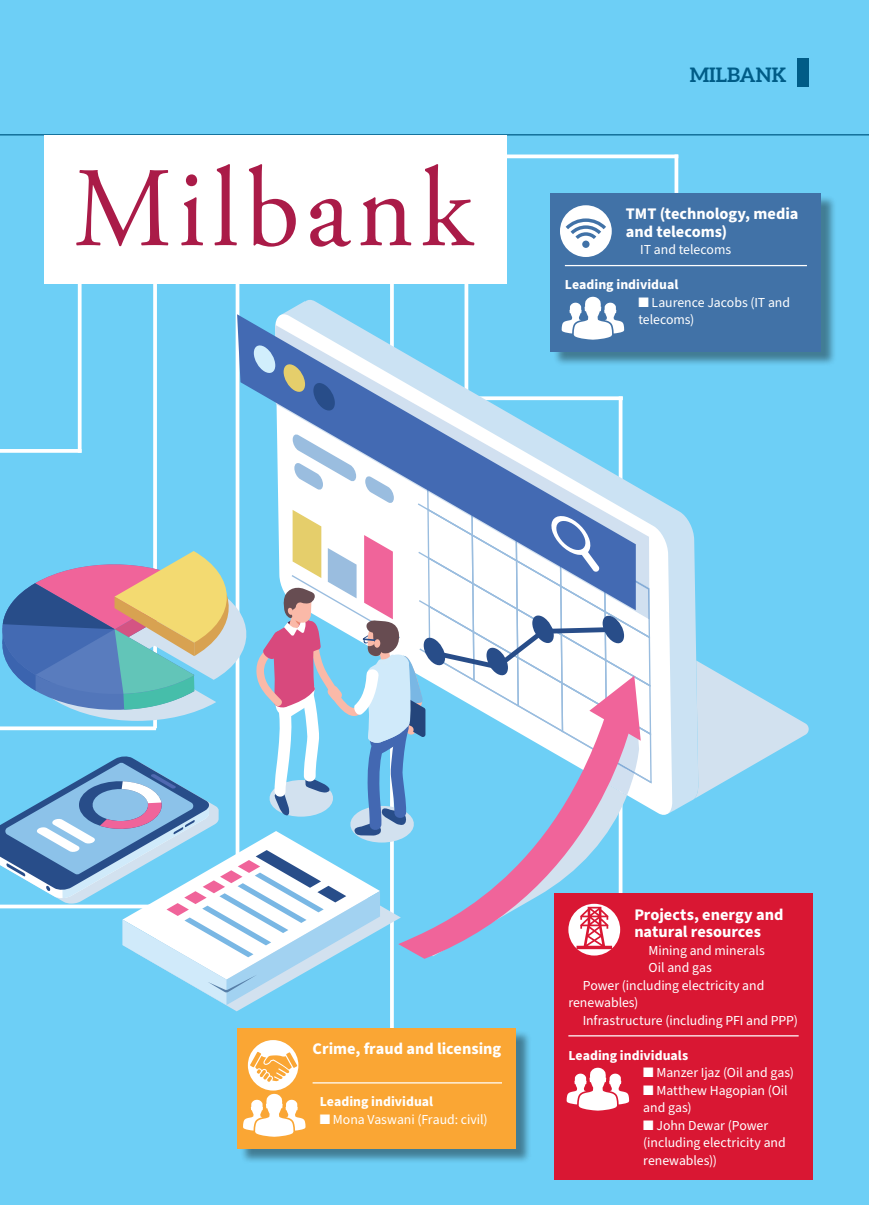
<style>
.page{position:relative;width:869px;height:1205px;background:#fff}
.page>*{position:absolute;margin:0;border:0;box-sizing:border-box;transform-origin:0 0}
.t1{font:700 20px "Aleo";color:#005c87}
.t2{font:700 16.25px/17.5px "Source Sans Pro";color:#fff}
.t3{font:13.75px/17.5px "Source Sans Pro";letter-spacing:-.005em;color:#fff}
.t4{font:700 13.75px "Source Sans Pro";color:#fff}
</style>
<div class="page">
<div style="left:0;top:0;width:868px;height:1205px;background:#6dcff6"></div>
<svg style="left:153px;top:283px;width:4px;height:150px"></svg>
<hr style="left:390px;top:278px;width:3px;height:768px;background:#fff">
<svg style="left:464px;top:283px;width:4px;height:17px"></svg>
<svg style="left:235px;top:283px;width:4px;height:150px"></svg>
<svg style="left:698px;top:660px;width:110px;height:151px;background:#9dd7f2"></svg>
<svg style="left:301px;top:300px;width:397px;height:514px;background:#9dd8f4"></svg>
<svg style="left:335px;top:311px;width:337px;height:507px"></svg>
<svg style="left:237px;top:314px;width:398px;height:119px;background:#8bcaec"></svg>
<svg style="left:254px;top:301px;width:81px;height:111px;background:#86abd0"></svg>
<div style="left:797px;top:58px;width:11px;height:28px;background:#005c87"></div>
<hr style="left:0;top:134px;width:868px;height:1px;background:#005c87">
<div style="left:239px;top:1029px;width:292px;height:135px;background:#000;opacity:.4"></div>
<div style="left:237px;top:1027px;width:279px;height:121px;background:#faa634"></div>
<hr style="left:312px;top:1082px;width:189px;height:1px;background:#fff">
<div style="left:248px;top:1040px;width:50px;height:50px;background:#fff;border-radius:50%"></div>
<svg style="left:250px;top:1052px;width:47px;height:30px"></svg>
<svg style="left:243px;top:1094px;width:62px;height:43px"></svg>
<div style="left:552px;top:195px;width:284px;height:172px;background:#000;opacity:.4"></div>
<div style="left:550px;top:193px;width:270px;height:158px;background:#4172a7"></div>
<hr style="left:564px;top:265px;width:242px;height:1px;background:#fff">
<svg style="left:560px;top:205px;width:51px;height:52px"></svg>
<svg style="left:561px;top:297px;width:63px;height:43px"></svg>
<div style="left:554px;top:893px;width:258px;height:287px;background:#d91733"></div>
<hr style="left:568px;top:1035px;width:230px;height:1px;background:#fff">
<svg style="left:0;top:433px;width:651px;height:578px"></svg>
<svg style="left:566px;top:1067px;width:62px;height:43px"></svg>
<svg style="left:674px;top:158px;width:4px;height:35px"></svg>
<hr style="left:78px;top:252px;width:3px;height:201px;background:#fff">
<svg style="left:507px;top:154px;width:171px;height:4px"></svg>
<svg style="left:0;top:449px;width:78px;height:4px"></svg>
<div style="left:44px;top:135px;width:463px;height:148px;background:#fff"></div>
<svg style="left:76px;top:170px;width:92px;height:76px"></svg>
<svg style="left:181px;top:197px;width:22px;height:48px"></svg>
<div style="left:186px;top:174px;width:11px;height:12px;background:#aa1b48;border-radius:50%"></div>
<svg style="left:310px;top:199px;width:41px;height:48px"></svg>
<svg style="left:214px;top:164px;width:23px;height:81px"></svg>
<svg style="left:249px;top:164px;width:47px;height:83px"></svg>
<svg style="left:360px;top:197px;width:51px;height:48px"></svg>
<svg style="left:422px;top:164px;width:52px;height:81px"></svg>
<h1 class="t1" style="left:689px;top:63px;width:98px">MILBANK</h1>
<p class="t2" style="left:625px;top:206px;width:174px">TMT (technology, media and telecoms)</p>
<p class="t3" style="left:625px;top:241px;width:107px">▪ IT and telecoms</p>
<p class="t4" style="left:564px;top:275px;width:115px">Leading individual</p>
<p class="t3" style="left:638px;top:294px;width:153px">■ Laurence Jacobs (IT and telecoms)</p>
<p class="t2" style="left:312px;top:1040px;width:190px">Crime, fraud and licensing</p>
<p class="t4" style="left:319px;top:1092px;width:115px">Leading individual</p>
<p class="t3" style="left:319px;top:1111px;width:169px">■ Mona Vaswani (Fraud: civil)</p>
<p class="t2" style="left:634px;top:906px;width:150px">Projects, energy and natural resources</p>
<p class="t3" style="left:634px;top:941px;width:132px">▪ Mining and minerals</p>
<p class="t3" style="left:634px;top:959px;width:79px">▪ Oil and gas</p>
<p class="t3" style="left:568px;top:977px;width:197px">▪ Power (including electricity and renewables)</p>
<p class="t3" style="left:568px;top:1012px;width:231px">• Infrastructure (including PFI and PPP)</p>
<p class="t4" style="left:568px;top:1045px;width:121px">Leading individuals</p>
<p class="t3" style="left:643px;top:1064px;width:152px">■ Manzer Ijaz (Oil and gas)</p>
<p class="t3" style="left:643px;top:1082px;width:146px">■ Matthew Hagopian (Oil and gas)</p>
<p class="t3" style="left:643px;top:1117px;width:144px">■ John Dewar (Power (including electricity and renewables))</p>
</div>
